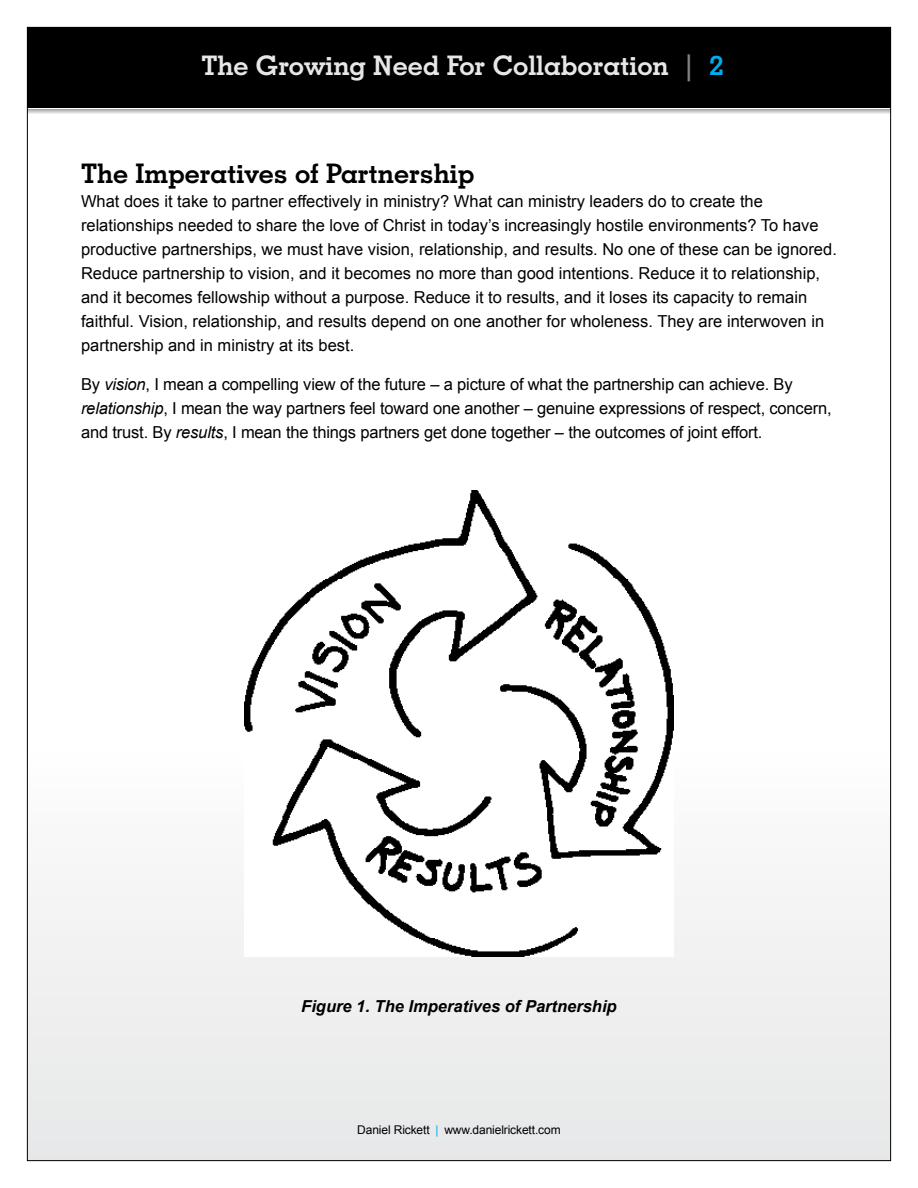
<style>
.page{position:relative;width:918px;height:1188px;background:#fff}
.page>*{position:absolute;margin:0;border:0;box-sizing:border-box;transform-origin:0 0}
.t1{font:700 27px "Geometric Slab 703 BT";color:#e6e7e8}
.t2{font:700 27px "Geometric Slab 703 BT";color:#000}
.t3{font:16.5px/24px "Arial";color:#000}
.t4{font:italic 700 16.5px "Arial";color:#000}
.t5{font:12px "Arial";letter-spacing:-.01em;color:#000}
.s1{color:#808285}
.s2{color:#00aeef}
.s3{font-style:italic}
</style>
<div class="page">
<div style="left:27px;top:735px;width:864px;height:426px;background:linear-gradient(to bottom,#fefefe,#e6e7e8)"></div>
<svg style="left:29px;top:110px;width:860px;height:4px;background:#d2d4d5"></svg>
<div style="left:27px;top:27px;width:864px;height:81px;background:#000"></div>
<img style="left:244px;top:490px;width:430px;height:467px">
<h1 class="t1" style="left:201px;top:49px;width:524px">The Growing Need For Collaboration <span class="s1">|</span> <span class="s2">2</span></h1>
<h1 class="t2" style="left:81px;top:157px;width:395px">The Imperatives of Partnership</h1>
<p class="t3" style="left:81px;top:189px;width:757px">What does it take to partner effectively in ministry? What can ministry leaders do to create the relationships needed to share the love of Christ in today’s increasingly hostile environments? To have productive partnerships, we must have vision, relationship, and results. No one of these can be ignored.<br>Reduce partnership to vision, and it becomes no more than good intentions. Reduce it to relationship, and it becomes fellowship without a purpose. Reduce it to results, and it loses its capacity to remain faithful. Vision, relationship, and results depend on one another for wholeness. They are interwoven in partnership and in ministry at its best.</p>
<p class="t3" style="left:81px;top:372px;width:752px">By <span class="s3">vision</span>, I mean a compelling view of the future – a picture of what the partnership can achieve. By <span class="s3">relationship</span>, I mean the way partners feel toward one another – genuine expressions of respect, concern, and trust. By <span class="s3">results</span>, I mean the things partners get done together – the outcomes of joint effort.</p>
<p class="t4" style="left:301px;top:997px;width:317px">Figure 1. The Imperatives of Partnership</p>
<p class="t5" style="left:357px;top:1123px;width:205px">Daniel Rickett <span class="s2">|</span> www.danielrickett.com</p>
</div>
